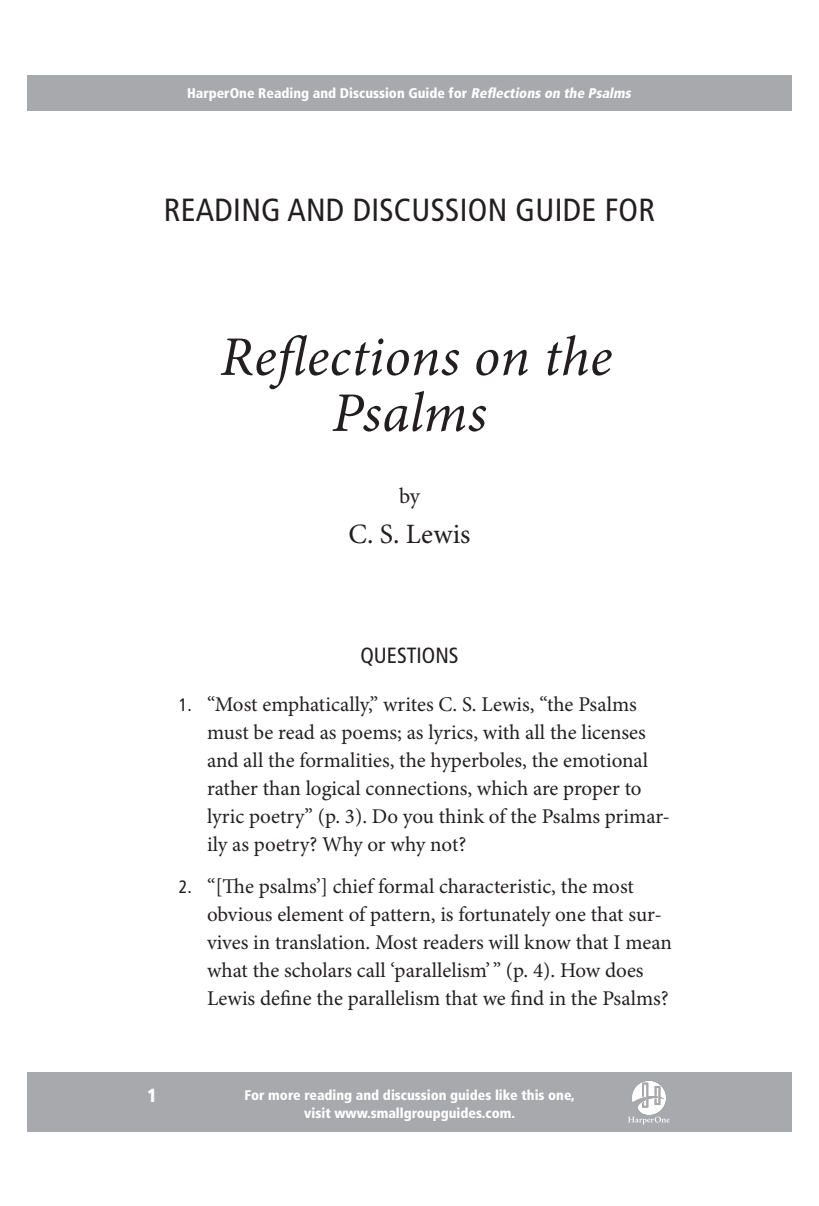
<style>
.page{position:relative;width:819px;height:1206px;background:#fff}
.page>*{position:absolute;margin:0;border:0;box-sizing:border-box;transform-origin:0 0}
.t1{font:italic 56px/56px "Minion Pro";letter-spacing:.005em;color:#231f20;text-align:center}
.t2{font:condensed 32px "Frutiger";letter-spacing:.01em;color:#231f20}
.t3{font:28px "Minion Pro";letter-spacing:.005em;color:#231f20}
.t4{font:condensed 22px "Frutiger";color:#231f20}
.t5{font:22px "Minion Pro";color:#231f20}
.t6{font:21px/28px "Minion Pro";color:#231f20}
.t7{font:900 condensed 19px "Frutiger";color:#fff}
.t8{font:900 condensed 14px/18px "Frutiger";color:#fff;text-align:center}
.s1{font-style:italic}
.s2{font-family:"Frutiger";font-stretch:condensed;font-size:18px}
</style>
<div class="page">
<div style="left:27px;top:75px;width:765px;height:36px;background:#a8a9ad"></div>
<div style="left:27px;top:1073px;width:765px;height:59px;background:#a8a9ad"></div>
<svg style="left:628px;top:1117px;width:42px;height:8px"></svg>
<img style="left:632px;top:1081px;width:34px;height:34px">
<p class="t8" style="left:187px;top:84px;width:448px">HarperOne Reading and Discussion Guide for <span class="s1">Reflections on the Psalms</span></p>
<h2 class="t2" style="left:164px;top:191px;width:493px">READING AND DISCUSSION GUIDE FOR</h2>
<h1 class="t1" style="left:220px;top:331px;width:394px">Reflections on the<br>Psalms</h1>
<p class="t5" style="left:399px;top:483px;width:22px">by</p>
<h3 class="t3" style="left:349px;top:517px;width:123px">C. S. Lewis</h3>
<p class="t4" style="left:360px;top:642px;width:100px">QUESTIONS</p>
<p class="t6" style="left:207px;top:691px;width:465px;text-indent:-28px"><span class="s2">1.</span> “Most emphatically,” writes C. S. Lewis, “the Psalms must be read as poems; as lyrics, with all the licenses and all the formalities, the hyperboles, the emotional rather than logical connections, which are proper to lyric poetry” (p. 3). Do you think of the Psalms primar&shy;ily as poetry? Why or why not?</p>
<p class="t6" style="left:207px;top:873px;width:467px;text-indent:-28px"><span class="s2">2.</span> “[The psalms’] chief formal characteristic, the most obvious element of pattern, is fortunately one that sur&shy;vives in translation. Most readers will know that I mean what the scholars call ‘parallelism’ ” (p. 4). How does Lewis define the parallelism that we find in the Psalms?</p>
<p class="t7" style="left:147px;top:1084px;width:11px">1</p>
<p class="t8" style="left:245px;top:1086px;width:332px">For more reading and discussion guides like this one, visit www.smallgroupguides.com.</p>
</div>
